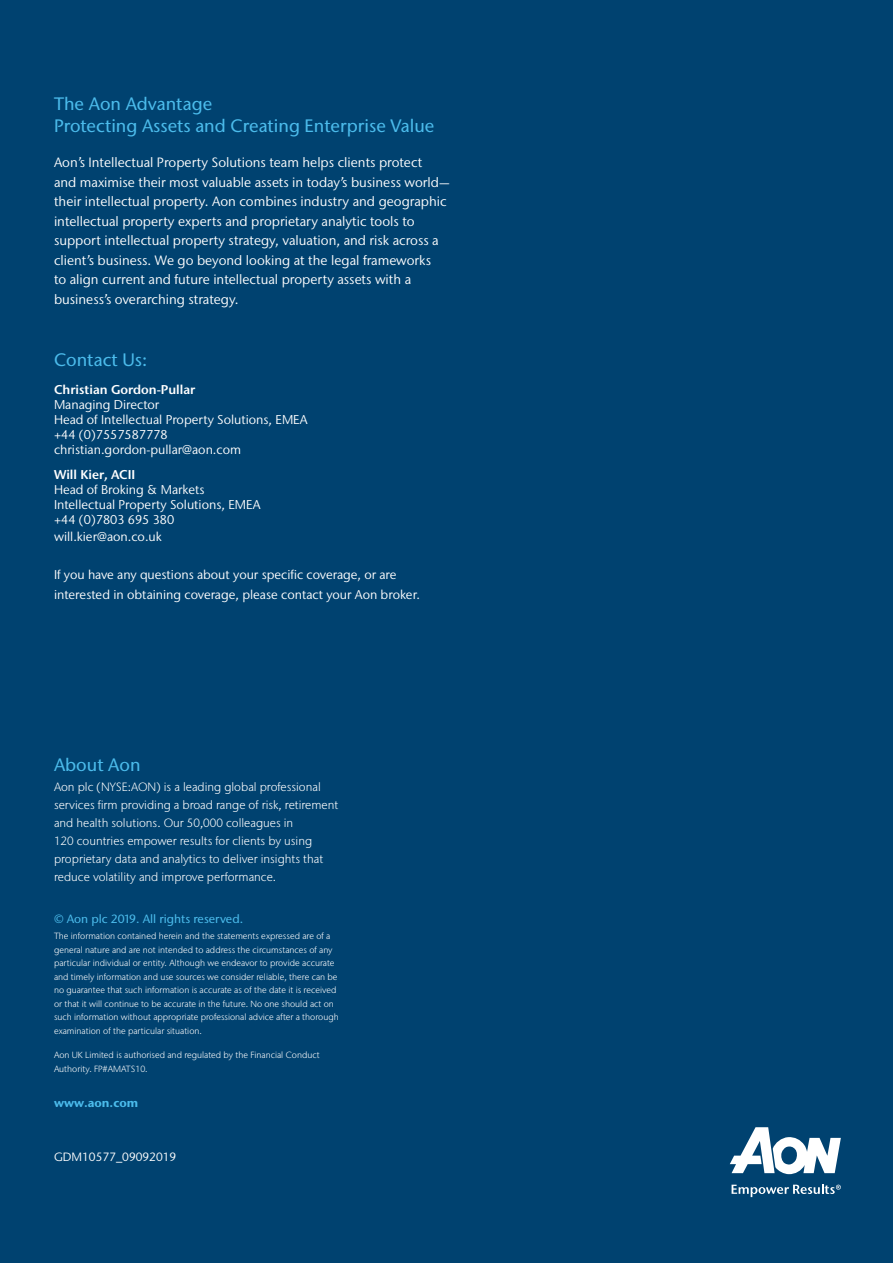
<style>
.page{position:relative;width:893px;height:1263px;background:#004270}
.page>*{position:absolute;margin:0;border:0;box-sizing:border-box;transform-origin:0 0}
.t1{font:500 18px/22px "Stone Sans IIITC Pro";color:#4bbbeb}
.t2{font:13.5px/19.5px "Stone Sans IIITC Pro";color:#fff}
.t3{font:12.75px/15px "Stone Sans IIITC Pro";color:#fff}
.t4{font:600 12.75px "Stone Sans IIITC Pro";color:#fff}
.t5{font:300 12px/18px "Stone Sans IIITC Pro";color:#fff}
.t6{font:500 12px "Stone Sans IIITC Pro";color:#4bbbeb}
.t7{font:12px "Stone Sans IIITC Pro";color:#fff}
.t8{font:700 12px "Stone Sans IIITC Pro";color:#4bbbeb}
.t9{font:300 9px/13.5px "Stone Sans IIITC Pro";color:#fff}
</style>
<div class="page">
<svg style="left:730px;top:1127px;width:111px;height:47px"></svg>
<svg style="left:732px;top:1184px;width:109px;height:13px"></svg>
<h1 class="t1" style="left:54px;top:92px;width:382px">The Aon Advantage<br>Protecting Assets and Creating Enterprise Value</h1>
<p class="t2" style="left:54px;top:153px;width:397px">Aon’s Intellectual Property Solutions team helps clients protect<br>and maximise their most valuable assets in today’s business world— their intellectual property. Aon combines industry and geographic intellectual property experts and proprietary analytic tools to support intellectual property strategy, valuation, and risk across a client’s business. We go beyond looking at the legal frameworks<br>to align current and future intellectual property assets with a business’s overarching strategy.</p>
<h1 class="t1" style="left:54px;top:348px;width:95px">Contact Us:</h1>
<h3 class="t4" style="left:54px;top:381px;width:143px">Christian Gordon-Pullar</h3>
<h3 class="t3" style="left:54px;top:397px;width:255px">Managing Director<br>Head of Intellectual Property Solutions, EMEA +44 (0)7557587778 christian.gordon-pullar@aon.com</h3>
<h3 class="t4" style="left:54px;top:467px;width:83px">Will Kier, ACII</h3>
<h3 class="t3" style="left:54px;top:482px;width:208px">Head of Broking &amp; Markets<br>Intellectual Property Solutions, EMEA +44 (0)7803 695 380</h3>
<h3 class="t3" style="left:54px;top:529px;width:109px">will.kier@aon.co.uk</h3>
<h3 class="t3" style="left:54px;top:564px;width:367px;line-height:20px">If you have any questions about your specific coverage, or are interested in obtaining coverage, please contact your Aon broker.</h3>
<h1 class="t1" style="left:54px;top:754px;width:88px">About Aon</h1>
<p class="t5" style="left:54px;top:778px;width:286px">Aon plc (NYSE:AON) is a leading global professional services firm providing a broad range of risk, retirement and health solutions. Our 50,000 colleagues in<br>120 countries empower results for clients by using proprietary data and analytics to deliver insights that reduce volatility and improve performance.</p>
<h3 class="t6" style="left:54px;top:911px;width:191px">© Aon plc 2019. All rights reserved.</h3>
<p class="t9" style="left:54px;top:929px;width:286px">The information contained herein and the statements expressed are of a general nature and are not intended to address the circumstances of any particular individual or entity. Although we endeavor to provide accurate and timely information and use sources we consider reliable, there can be no guarantee that such information is accurate as of the date it is received or that it will continue to be accurate in the future. No one should act on such information without appropriate professional advice after a thorough examination of the particular situation.</p>
<p class="t9" style="left:54px;top:1048px;width:267px">Aon UK Limited is authorised and regulated by the Financial Conduct<br>Authority. FP#AMATS10.</p>
<h3 class="t8" style="left:54px;top:1094px;width:86px">www.aon.com</h3>
<h3 class="t7" style="left:54px;top:1149px;width:124px">GDM10577_09092019</h3>
</div>
